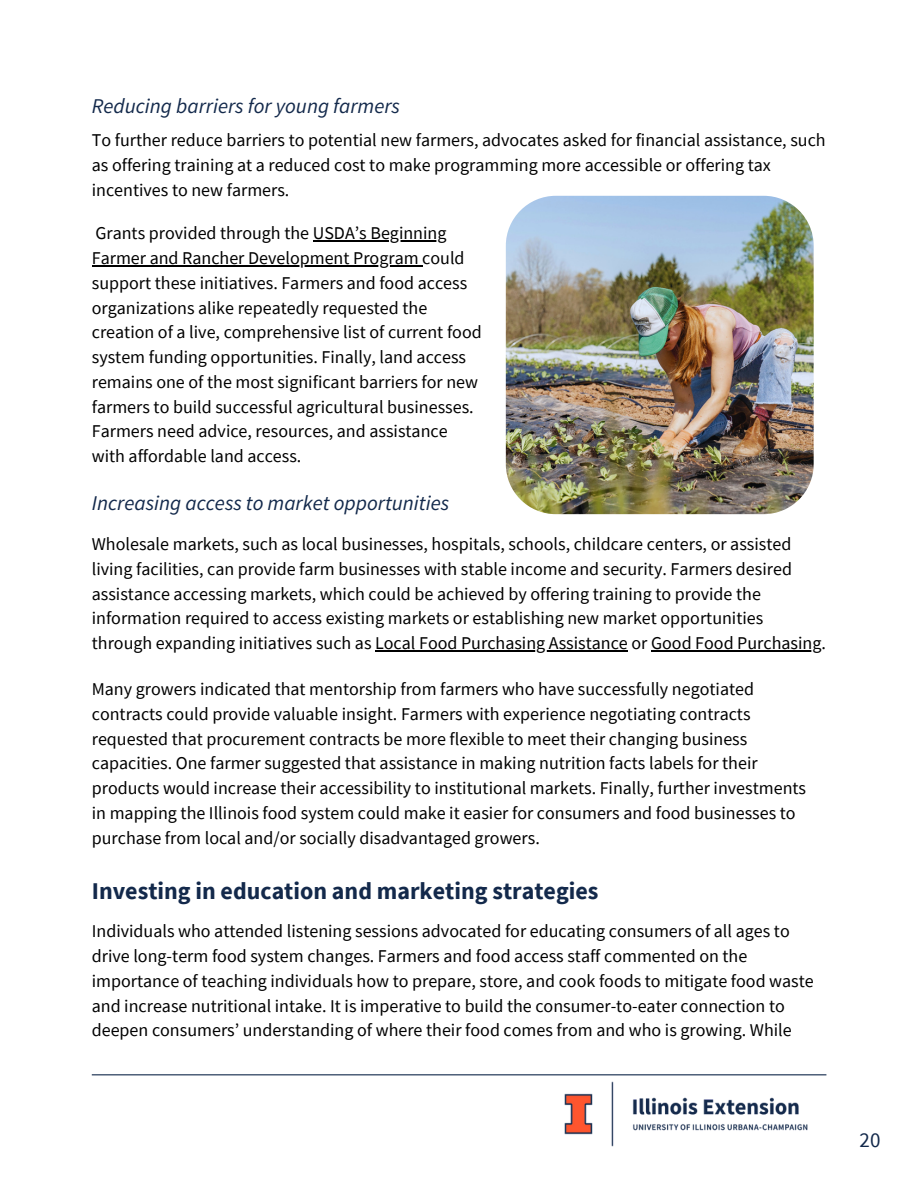
<style>
.page{position:relative;width:918px;height:1188px;background:#fff}
.page>*{position:absolute;margin:0;border:0;box-sizing:border-box;transform-origin:0 0}
.t1{font:700 24px "Source Sans Pro";color:#13294b}
.t2{font:italic 21px "Source Sans Pro";color:#13294b}
.t3{font:21px "Source Sans Pro";color:#13294b}
.t4{font:18px/24.8px "Source Sans Pro";color:#000}
</style>
<div class="page">
<hr style="left:92px;top:1074px;width:734px;height:1px;background:#13294b">
<img style="left:505px;top:195px;width:309px;height:320px">
<hr style="left:375px;top:650px;width:253px;height:1px;background:#000">
<hr style="left:651px;top:650px;width:170px;height:1px;background:#000">
<hr style="left:313px;top:240px;width:133px;height:2px;background:#000">
<hr style="left:92px;top:265px;width:330px;height:1px;background:#000">
<img style="left:546px;top:1074px;width:280px;height:73px">
<h5 class="t2" style="left:92px;top:92px;width:310px">Reducing barriers for young farmers</h5>
<p class="t4" style="left:92px;top:127px;width:735px">To further reduce barriers to potential new farmers, advocates asked for financial assistance, such as offering training at a reduced cost to make programming more accessible or offering tax incentives to new farmers.</p>
<p class="t4" style="left:92px;top:221px;width:391px">Grants provided through the USDA’s Beginning Farmer and Rancher Development Program could support these initiatives. Farmers and food access organizations alike repeatedly requested the creation of a live, comprehensive list of current food system funding opportunities. Finally, land access remains one of the most significant barriers for new farmers to build successful agricultural businesses.<br>Farmers need advice, resources, and assistance with affordable land access.</p>
<h5 class="t2" style="left:92px;top:489px;width:359px">Increasing access to market opportunities</h5>
<p class="t4" style="left:92px;top:531px;width:736px">Wholesale markets, such as local businesses, hospitals, schools, childcare centers, or assisted living facilities, can provide farm businesses with stable income and security. Farmers desired assistance accessing markets, which could be achieved by offering training to provide the information required to access existing markets or establishing new market opportunities through expanding initiatives such as Local Food Purchasing Assistance or Good Food Purchasing.</p>
<p class="t4" style="left:92px;top:676px;width:716px">Many growers indicated that mentorship from farmers who have successfully negotiated contracts could provide valuable insight. Farmers with experience negotiating contracts requested that procurement contracts be more flexible to meet their changing business capacities. One farmer suggested that assistance in making nutrition facts labels for their products would increase their accessibility to institutional markets. Finally, further investments in mapping the Illinois food system could make it easier for consumers and food businesses to purchase from local and/or socially disadvantaged growers.</p>
<h4 class="t1" style="left:92px;top:875px;width:508px">Investing in education and marketing strategies</h4>
<p class="t4" style="left:92px;top:918px;width:724px">Individuals who attended listening sessions advocated for educating consumers of all ages to drive long-term food system changes. Farmers and food access staff commented on the importance of teaching individuals how to prepare, store, and cook foods to mitigate food waste and increase nutritional intake. It is imperative to build the consumer-to-eater connection to deepen consumers’ understanding of where their food comes from and who is growing. While</p>
<p class="t3" style="left:860px;top:1126px;width:22px">20</p>
</div>
